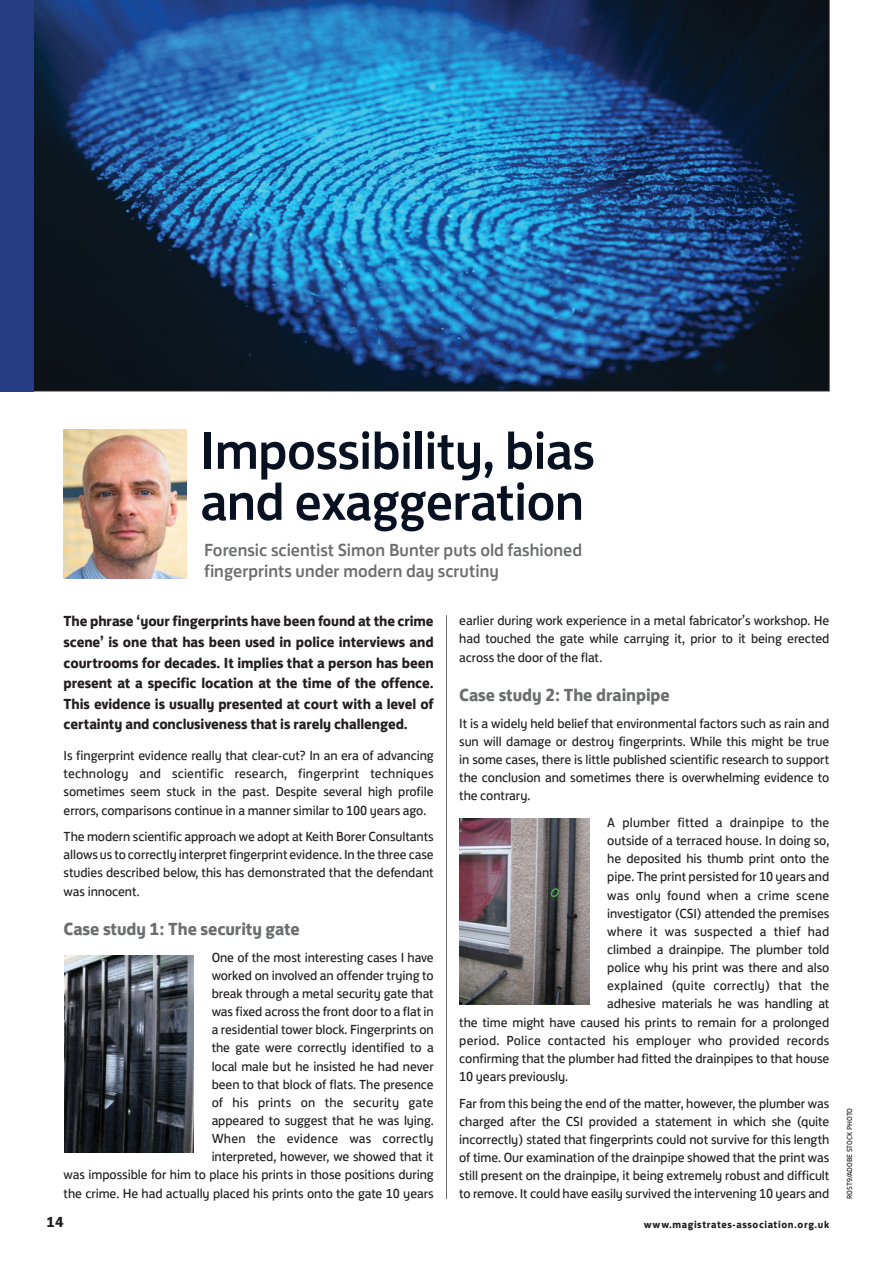
<style>
.page{position:relative;width:893px;height:1263px;background:#fff}
.page>*{position:absolute;margin:0;border:0;box-sizing:border-box;transform-origin:0 0}
.t1{font:500 54px/51px "FS Jack";letter-spacing:-.01em;color:#071122}
.t2{font:500 18px/21px "FS Jack";color:#6d6e70}
.t3{font:700 18px "FS Jack";letter-spacing:-.005em;color:#6d6e70}
.t4{font:700 15px/20.5px "FS Jack";letter-spacing:-.005em;color:#231f20;text-align:justify}
.t5{font:13.5px/18.1px "FS Jack";letter-spacing:-.005em;color:#231f20;text-align:justify}
.t6{font:13.5px "FS Jack";letter-spacing:.015em;color:#231f20}
.t7{font:700 10.5px "FS Jack";letter-spacing:.055em;color:#231f20}
.t8{font:7.5px "FS Jack";letter-spacing:.005em;color:#231f20}
</style>
<div class="page">
<hr style="left:446px;top:615px;width:1px;height:584px;background:#6d6e70">
<svg style="left:34px;top:0;width:795px;height:391px"></svg>
<div style="left:0;top:0;width:34px;height:391px;background:#263c85"></div>
<img style="left:64px;top:430px;width:123px;height:149px">
<img style="left:64px;top:955px;width:130px;height:197px">
<img style="left:459px;top:818px;width:130px;height:186px">
<h1 class="t1" style="left:200px;top:431px;width:396px">Impossibility, bias and exaggeration</h1>
<h2 class="t2" style="left:204px;top:541px;width:379px">Forensic scientist Simon Bunter puts old fashioned fingerprints under modern day scrutiny</h2>
<p class="t4" style="left:64px;top:613px;width:371px">The phrase ‘your fingerprints have been found at the crime scene’ is one that has been used in police interviews and courtrooms for decades. It implies that a person has been present at a specific location at the time of the offence.<br>This evidence is usually presented at court with a level of certainty and conclusiveness that is rarely challenged.</p>
<p class="t5" style="left:64px;top:748px;width:371px">Is fingerprint evidence really that clear-cut? In an era of advancing technology and scientific research, fingerprint techniques sometimes seem stuck in the past. Despite several high profile errors, comparisons continue in a manner similar to 100 years ago.</p>
<p class="t5" style="left:64px;top:829px;width:371px">The modern scientific approach we adopt at Keith Borer Consultants allows us to correctly interpret fingerprint evidence. In the three case studies described below, this has demonstrated that the defendant was innocent.</p>
<h2 class="t3" style="left:64px;top:922px;width:237px">Case study 1: The security gate</h2>
<p class="t5" style="left:64px;top:949px;width:371px;text-align:right">One of the most interesting cases I have<br>worked on involved an offender trying to<br>break through a metal security gate that<br>was fixed across the front door to a flat in<br>a residential tower block. Fingerprints on<br>the gate were correctly identified to a<br>local male but he insisted he had never<br>been to that block of flats. The presence<br>of his prints on the security gate<br>appeared to suggest that he was lying.<br>When the evidence was correctly<br>interpreted, however, we showed that it<br>was impossible for him to place his prints in those positions during the crime. He had actually placed his prints onto the gate 10 years</p>
<p class="t5" style="left:459px;top:613px;width:371px">earlier during work experience in a metal fabricator’s workshop. He had touched the gate while carrying it, prior to it being erected across the door of the flat.</p>
<h2 class="t3" style="left:459px;top:688px;width:212px">Case study 2: The drainpipe</h2>
<p class="t5" style="left:459px;top:715px;width:371px">It is a widely held belief that environmental factors such as rain and sun will damage or destroy fingerprints. While this might be true in some cases, there is little published scientific research to support the conclusion and sometimes there is overwhelming evidence to the contrary.</p>
<p class="t6" style="left:607px;top:817px;width:223px">A plumber fitted a drainpipe to the</p>
<p class="t5" style="left:607px;top:833px;width:223px">outside of a terraced house. In doing so,</p>
<p class="t5" style="left:607px;top:851px;width:223px">he deposited his thumb print onto the</p>
<p class="t5" style="left:607px;top:869px;width:223px">pipe. The print persisted for 10 years and</p>
<p class="t6" style="left:607px;top:890px;width:223px">was only found when a crime scene</p>
<p class="t5" style="left:607px;top:905px;width:223px">investigator (CSI) attended the premises</p>
<p class="t6" style="left:607px;top:926px;width:223px">where it was suspected a thief had</p>
<p class="t5" style="left:607px;top:942px;width:223px">climbed a drainpipe. The plumber told</p>
<p class="t5" style="left:607px;top:960px;width:224px">police why his print was there and also</p>
<p class="t6" style="left:607px;top:981px;width:223px">explained (quite correctly) that the</p>
<p class="t5" style="left:607px;top:996px;width:223px">adhesive materials he was handling at</p>
<p class="t5" style="left:459px;top:1014px;width:371px">the time might have caused his prints to remain for a prolonged</p>
<p class="t6" style="left:459px;top:1035px;width:371px">period. Police contacted his employer who provided records</p>
<p class="t5" style="left:459px;top:1051px;width:371px">confirming that the plumber had fitted the drainpipes to that house</p>
<p class="t5" style="left:459px;top:1069px;width:110px">10 years previously.</p>
<p class="t5" style="left:459px;top:1095px;width:372px">Far from this being the end of the matter, however, the plumber was charged after the CSI provided a statement in which she (quite incorrectly) stated that fingerprints could not survive for this length of time. Our examination of the drainpipe showed that the print was still present on the drainpipe, it being extremely robust and difficult to remove. It could have easily survived the intervening 10 years and</p>
<p class="t4" style="left:46px;top:1213px;width:19px">14</p>
<p class="t7" style="left:643px;top:1221px;width:187px">www.magistrates-association.org.uk</p>
<p class="t8" style="left:846px;top:1199px;width:93px;rotate:-90deg">ROST9/ADOBE STOCK PHOTO</p>
</div>
